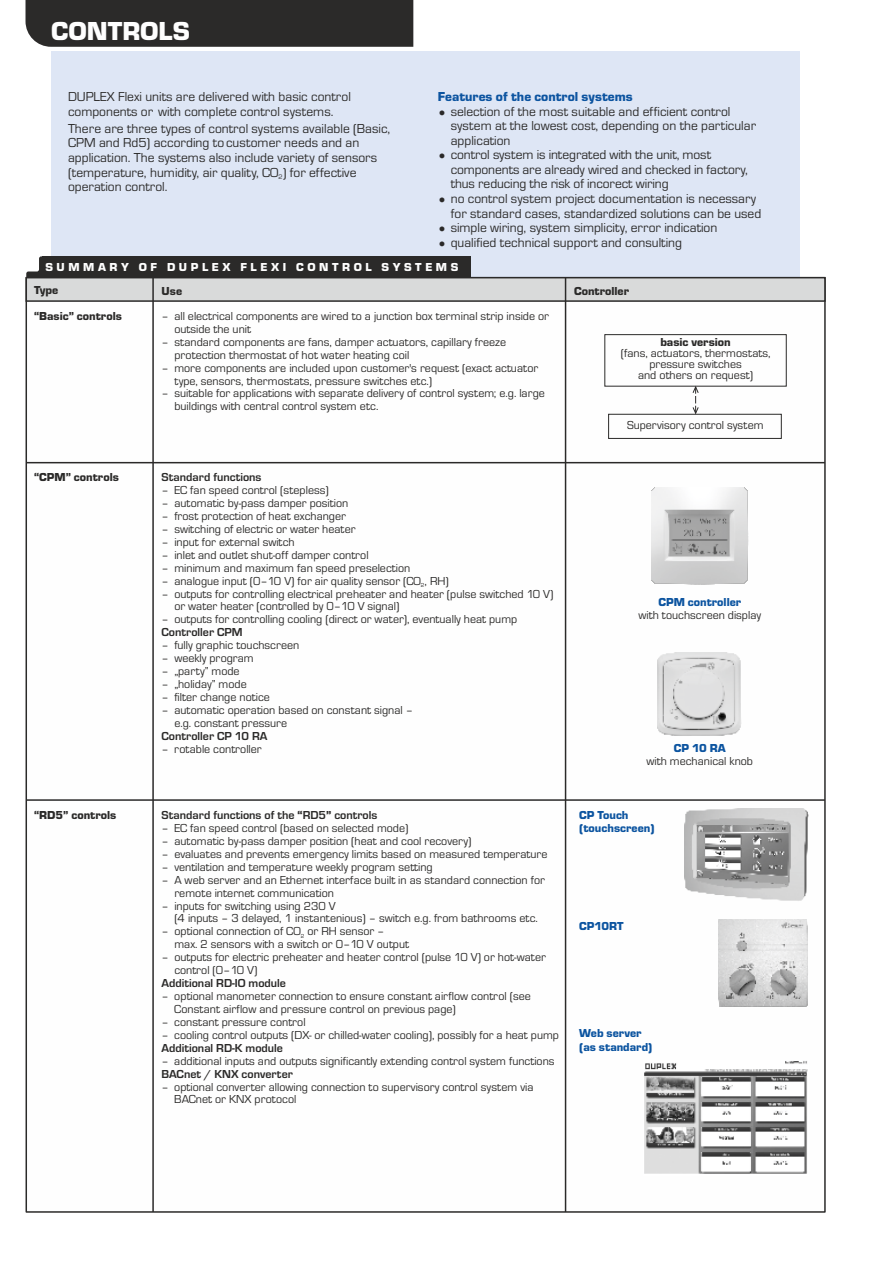
<style>
.page{position:relative;width:893px;height:1263px;background:#fff}
.page>*{position:absolute;margin:0;border:0;box-sizing:border-box;transform-origin:0 0}
.t1{font:27px "Eurostile TEE Blac";color:#fefefe}
.t2{font:13.5px/14.5px "Eurostile TEE";color:#2b2a29}
.t3{font:13.5px "Eurostile TEE Blac";color:#0c54a0}
.t4{font:12px/12.9px "Eurostile TEE";color:#2b2a29}
.t5{font:700 12px "Eurostile TEE";color:#2b2a29}
.t6{font:12px "Eurostile TEE Blac";color:#2b2a29}
.t7{font:12px/13.2px "Eurostile TEE Blac";color:#0c54a0}
.t8{font:12px "Eurostile TEE Blac";letter-spacing:.3em;color:#fefefe}
.t9{font:6.75px "Eurostile TEE";color:#2b2a29}
.t10{font:6px "Eurostile TEE";color:#2b2a29}
.s1{font-family:"Eurostile TEE Blac";font-weight:400}
</style>
<div class="page">
<div style="left:51px;top:51px;width:748px;height:1161px;background:#dee6f5"></div>
<div style="left:26px;top:0;width:387px;height:47px;background:#2b2a29"></div>
<div style="left:25px;top:303px;width:801px;height:910px;background:#fefefe"></div>
<hr style="left:152px;top:278px;width:2px;height:934px;background:#2b2a29">
<hr style="left:565px;top:278px;width:1px;height:934px;background:#2b2a29">
<hr style="left:26px;top:462px;width:799px;height:1px;background:#2b2a29">
<svg style="left:604px;top:334px;width:183px;height:105px;background:#f3f3f3"></svg>
<img style="left:685px;top:808px;width:123px;height:93px">
<img style="left:697px;top:825px;width:92px;height:59px">
<img style="left:643px;top:1060px;width:165px;height:115px">
<img style="left:719px;top:919px;width:89px;height:88px">
<img style="left:651px;top:487px;width:97px;height:97px">
<img style="left:658px;top:653px;width:83px;height:83px">
<hr style="left:26px;top:799px;width:799px;height:2px;background:#2b2a29">
<svg style="left:25px;top:256px;width:801px;height:47px"></svg>
<div style="left:42px;top:256px;width:429px;height:22px;background:#2b2a29"></div>
<h1 class="t1" style="left:51px;top:22px;width:140px">CONTROLS</h1>
<p class="t2" style="left:68px;top:91px;width:284px">DUPLEX Flexi units are delivered with basic control components or with complete control systems.</p>
<p class="t2" style="left:68px;top:123px;width:324px">There are three types of control systems available (Basic, CPM and Rd5) according tocustomer needs and an application. The systems also include variety of sensors (temperature, humidity, air quality, CO ) for effective</p>
<p class="t9" style="left:279px;top:175px;width:6px">2</p>
<p class="t2" style="left:68px;top:181px;width:101px">operation control.</p>
<p class="t3" style="left:438px;top:92px;width:196px">Features of the control systems</p>
<p class="t2" style="left:451px;top:105px;width:307px;text-indent:-13px">• selection of the most suitable and efficient control system at the lowest cost, depending on the particular application</p>
<p class="t2" style="left:451px;top:149px;width:299px;text-indent:-13px">• control system is integrated with the unit, most components are already wired and checked in factory, thus reducing the risk of incorect wiring</p>
<p class="t2" style="left:451px;top:193px;width:312px;text-indent:-13px">• no control system project documentation is necessary for standard cases, standardized solutions can be used</p>
<p class="t2" style="left:438px;top:222px;width:281px">• simple wiring, system simplicity, error indication</p>
<p class="t2" style="left:438px;top:236px;width:246px">• qualified technical support and consulting</p>
<p class="t8" style="left:45px;top:263px;width:414px">SUMMARY OF DUPLEX FLEXI CONTROL SYSTEMS</p>
<p class="t6" style="left:34px;top:286px;width:26px">Type</p>
<p class="t6" style="left:162px;top:287px;width:22px">Use</p>
<p class="t6" style="left:574px;top:287px;width:57px">Controller</p>
<p class="t6" style="left:34px;top:312px;width:89px">“Basic” controls</p>
<p class="t4" style="left:174px;top:311px;width:376px;text-indent:-13px">– all electrical components are wired to a junction box terminal strip inside or outside the unit</p>
<p class="t4" style="left:174px;top:337px;width:333px;text-indent:-13px">– standard components are fans, damper actuators, capillary freeze protection thermostat of hot water heating coil</p>
<p class="t4" style="left:174px;top:362px;width:365px;text-indent:-13px">– more components are included upon customer's request (exact actuator type, sensors, thermostats, pressure switches etc.)</p>
<p class="t4" style="left:174px;top:388px;width:372px;text-indent:-13px">– suitable for applications with separate delivery of control system; e.g. large buildings with central control system etc.</p>
<p class="t6" style="left:34px;top:473px;width:86px">“CPM” controls</p>
<p class="t5" style="left:162px;top:473px;width:101px">Standard functions</p>
<p class="t4" style="left:162px;top:485px;width:169px">– EC fan speed control (stepless)</p>
<p class="t4" style="left:162px;top:498px;width:188px">– automatic by-pass damper position</p>
<p class="t4" style="left:162px;top:511px;width:186px">– frost protection of heat exchanger</p>
<p class="t4" style="left:162px;top:524px;width:195px">– switching of electric or water heater</p>
<p class="t4" style="left:162px;top:537px;width:135px">– input for external switch</p>
<p class="t4" style="left:162px;top:549px;width:209px">– inlet and outlet shut-off damper control</p>
<p class="t4" style="left:162px;top:562px;width:250px">– minimum and maximum fan speed preselection</p>
<p class="t4" style="left:162px;top:575px;width:289px">– analogue input (0–10 V) for air quality sensor (CO , RH)</p>
<p class="t10" style="left:421px;top:583px;width:5px">2</p>
<p class="t4" style="left:174px;top:588px;width:381px;text-indent:-13px">– outputs for controlling electrical preheater and heater (pulse switched 10 V) or water heater (controlled by 0–10 V signal)</p>
<p class="t4" style="left:162px;top:614px;width:357px">– outputs for controlling cooling (direct or water), eventually heat pump</p>
<p class="t5" style="left:162px;top:628px;width:83px">Controller CPM</p>
<p class="t4" style="left:162px;top:640px;width:139px">– fully graphic touchscreen</p>
<p class="t4" style="left:162px;top:653px;width:94px">– weekly program</p>
<p class="t4" style="left:162px;top:666px;width:80px">– „party” mode</p>
<p class="t4" style="left:162px;top:679px;width:87px">– „holiday” mode</p>
<p class="t4" style="left:162px;top:692px;width:110px">– filter change notice</p>
<p class="t4" style="left:174px;top:704px;width:240px;text-indent:-13px">– automatic operation based on constant signal – e.g. constant pressure</p>
<p class="t5" style="left:162px;top:732px;width:107px">Controller CP 10 RA</p>
<p class="t4" style="left:162px;top:743px;width:102px">– rotable controller</p>
<p class="t6" style="left:34px;top:811px;width:84px">“RD5” controls</p>
<p class="t5" style="left:162px;top:811px;width:217px">Standard functions of the <span class="s1">“</span>RD5<span class="s1">”</span> controls</p>
<p class="t4" style="left:162px;top:823px;width:248px">– EC fan speed control (based on selected mode)</p>
<p class="t4" style="left:162px;top:836px;width:311px">– automatic by-pass damper position (heat and cool recovery)</p>
<p class="t4" style="left:162px;top:848px;width:387px">– evaluates and prevents emergency limits based on measured temperature</p>
<p class="t4" style="left:162px;top:861px;width:273px">– ventilation and temperature weekly program setting</p>
<p class="t4" style="left:174px;top:874px;width:372px;text-indent:-13px">– A web server and an Ethernet interface built in as standard connection for remote internet communication</p>
<p class="t4" style="left:174px;top:900px;width:365px;text-indent:-13px">– inputs for switching using 230 V<br>(4 inputs – 3 delayed, 1 instantenious) – switch e.g. from bathrooms etc.</p>
<p class="t4" style="left:174px;top:926px;width:236px;text-indent:-13px">– optional connection of CO<sub>2</sub> or RH sensor – max. 2 sensors with a switch or 0–10 V output</p>
<p class="t4" style="left:174px;top:952px;width:373px;text-indent:-13px">– outputs for electric preheater and heater control (pulse 10 V) or hot-water control (0–10 V)</p>
<p class="t5" style="left:162px;top:979px;width:126px">Additional RD-IO module</p>
<p class="t4" style="left:174px;top:991px;width:358px;text-indent:-13px">– optional manometer connection to ensure constant airflow control (see<br>Constant airflow and pressure control on previous page)</p>
<p class="t4" style="left:162px;top:1016px;width:146px">– constant pressure control</p>
<p class="t4" style="left:162px;top:1029px;width:399px">– cooling control outputs (DX- or chilled-water cooling), possibly for a heat pump</p>
<p class="t5" style="left:162px;top:1044px;width:123px">Additional RD-K module</p>
<p class="t4" style="left:162px;top:1055px;width:394px">– additional inputs and outputs significantly extending control system functions</p>
<p class="t5" style="left:162px;top:1070px;width:133px">BACnet / KNX converter</p>
<p class="t4" style="left:174px;top:1081px;width:361px;text-indent:-13px">– optional converter allowing connection to supervisory control system via<br>BACnet or KNX protocol</p>
<p class="t6" style="left:660px;top:338px;width:72px">basic version</p>
<p class="t4" style="left:621px;top:349px;width:151px;line-height:10.9px;text-align:center">(fans, actuators, thermostats, pressure switches<br>and others on request)</p>
<p class="t4" style="left:627px;top:420px;width:138px">Supervisory control system</p>
<p class="t7" style="left:658px;top:596px;width:84px">CPM controller</p>
<p class="t4" style="left:638px;top:609px;width:124px">with touchscreen display</p>
<p class="t7" style="left:674px;top:743px;width:53px">CP 10 RA</p>
<p class="t4" style="left:646px;top:756px;width:108px">with mechanical knob</p>
<p class="t7" style="left:579px;top:810px;width:77px">CP Touch (touchscreen)</p>
<p class="t7" style="left:579px;top:920px;width:46px">CP10RT</p>
<p class="t7" style="left:579px;top:1028px;width:75px">Web server (as standard)</p>
</div>
